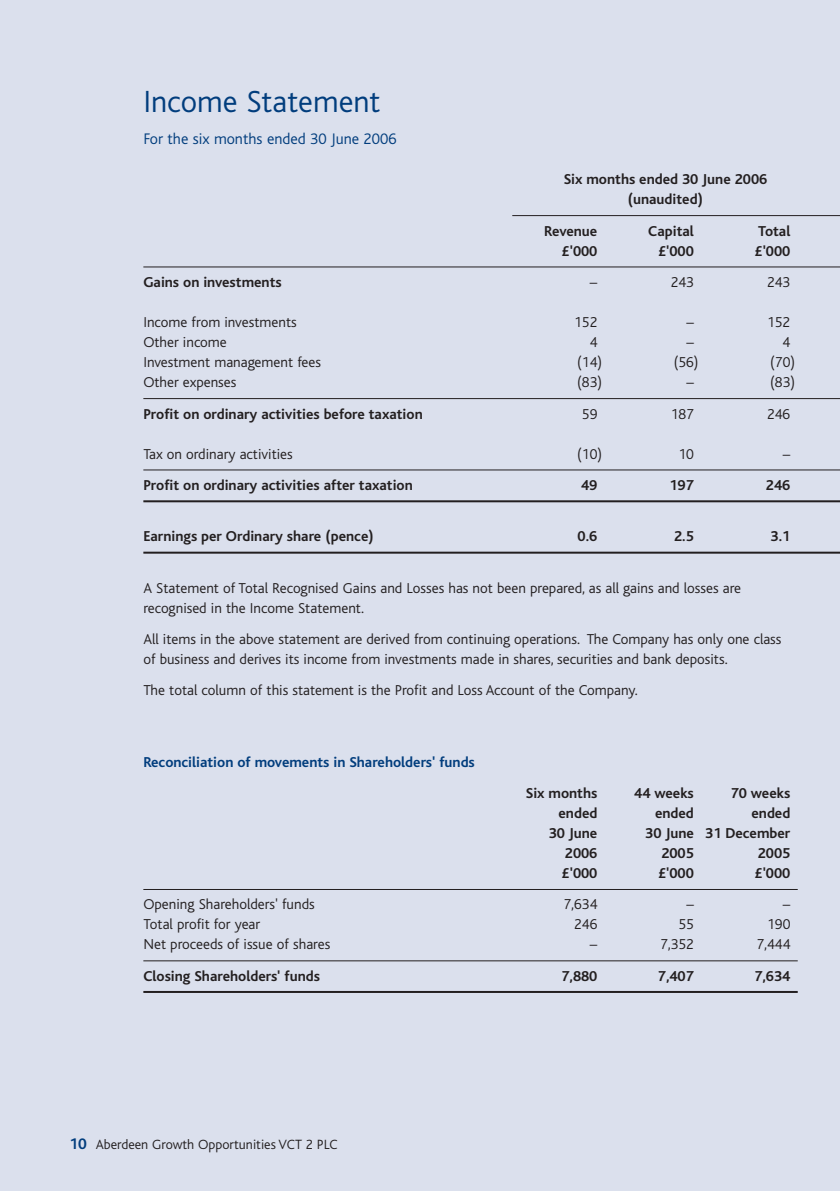
<style>
.page{position:relative;width:840px;height:1191px;background:#fff}
.page>*{position:absolute;margin:0;border:0;box-sizing:border-box;transform-origin:0 0}
.t1{font:300 32px "Bliss";color:#013d7d}
.t2{font:300 16px "Bliss";color:#013d7d}
.t3{font:300 15px/20px "Bliss";color:#231f20}
.t4{font:700 15px/20px "Bliss";color:#231f20;text-align:center}
.t5{font:700 15px "Bliss";color:#013d7d}
.t6{font:300 14px "Bliss";color:#231f20}
.s1{font-weight:700;font-size:16px;color:#013d7d}
</style>
<div class="page">
<div style="left:0;top:0;width:839px;height:1191px;background:#dbe0ed"></div>
<hr style="left:512px;top:215px;width:327px;height:1px;background:#231f20">
<hr style="left:143px;top:266px;width:696px;height:1px;background:#231f20">
<hr style="left:143px;top:398px;width:696px;height:1px;background:#231f20">
<hr style="left:143px;top:469px;width:696px;height:1px;background:#231f20">
<hr style="left:143px;top:500px;width:696px;height:2px;background:#231f20">
<hr style="left:143px;top:551px;width:696px;height:2px;background:#231f20">
<hr style="left:143px;top:889px;width:654px;height:1px;background:#231f20">
<hr style="left:143px;top:960px;width:654px;height:1px;background:#231f20">
<hr style="left:143px;top:991px;width:654px;height:2px;background:#231f20">
<h1 class="t1" style="left:143px;top:89px;width:238px">Income Statement</h1>
<p class="t2" style="left:143px;top:133px;width:254px">For the six months ended 30 June 2006</p>
<p class="t4" style="left:563px;top:171px;width:205px">Six months ended 30 June 2006 (unaudited)</p>
<p class="t4" style="left:544px;top:222px;width:55px">Revenue</p>
<p class="t4" style="left:648px;top:222px;width:47px">Capital</p>
<p class="t4" style="left:757px;top:222px;width:34px">Total</p>
<p class="t4" style="left:561px;top:242px;width:37px">£'000</p>
<p class="t4" style="left:657px;top:242px;width:37px">£'000</p>
<p class="t4" style="left:754px;top:242px;width:37px">£'000</p>
<p class="t4" style="left:143px;top:274px;width:140px">Gains on investments</p>
<p class="t3" style="left:589px;top:274px;width:9px">–</p>
<p class="t3" style="left:670px;top:274px;width:25px">243</p>
<p class="t3" style="left:766px;top:274px;width:25px">243</p>
<p class="t3" style="left:143px;top:314px;width:155px">Income from investments</p>
<p class="t3" style="left:574px;top:314px;width:25px">152</p>
<p class="t3" style="left:686px;top:314px;width:9px">–</p>
<p class="t3" style="left:766px;top:314px;width:25px">152</p>
<p class="t3" style="left:143px;top:334px;width:85px">Other income</p>
<p class="t3" style="left:589px;top:334px;width:9px">4</p>
<p class="t3" style="left:686px;top:334px;width:9px">–</p>
<p class="t3" style="left:782px;top:334px;width:9px">4</p>
<p class="t3" style="left:143px;top:354px;width:179px">Investment management fees</p>
<p class="t3" style="left:577px;top:354px;width:26px">(14)</p>
<p class="t3" style="left:673px;top:354px;width:26px">(56)</p>
<p class="t3" style="left:769px;top:354px;width:26px">(70)</p>
<p class="t3" style="left:143px;top:374px;width:94px">Other expenses</p>
<p class="t3" style="left:577px;top:374px;width:26px">(83)</p>
<p class="t3" style="left:686px;top:374px;width:9px">–</p>
<p class="t3" style="left:769px;top:374px;width:26px">(83)</p>
<p class="t4" style="left:143px;top:405px;width:281px">Profit on ordinary activities before taxation</p>
<p class="t3" style="left:581px;top:405px;width:17px">59</p>
<p class="t3" style="left:670px;top:405px;width:25px">187</p>
<p class="t3" style="left:766px;top:405px;width:25px">246</p>
<p class="t3" style="left:143px;top:445px;width:151px">Tax on ordinary activities</p>
<p class="t3" style="left:577px;top:445px;width:26px">(10)</p>
<p class="t3" style="left:678px;top:445px;width:17px">10</p>
<p class="t3" style="left:782px;top:445px;width:9px">–</p>
<p class="t4" style="left:143px;top:476px;width:271px">Profit on ordinary activities after taxation</p>
<p class="t4" style="left:581px;top:476px;width:18px">49</p>
<p class="t4" style="left:669px;top:476px;width:26px">197</p>
<p class="t4" style="left:765px;top:476px;width:26px">246</p>
<p class="t4" style="left:143px;top:528px;width:232px">Earnings per Ordinary share (pence)</p>
<p class="t4" style="left:577px;top:528px;width:21px">0.6</p>
<p class="t4" style="left:673px;top:528px;width:21px">2.5</p>
<p class="t4" style="left:770px;top:528px;width:21px">3.1</p>
<p class="t3" style="left:143px;top:579px;width:599px">A Statement of Total Recognised Gains and Losses has not been prepared, as all gains and losses are recognised in the Income Statement.</p>
<p class="t3" style="left:143px;top:630px;width:639px">All items in the above statement are derived from continuing operations. The Company has only one class of business and derives its income from investments made in shares, securities and bank deposits.</p>
<p class="t3" style="left:143px;top:682px;width:495px">The total column of this statement is the Profit and Loss Account of the Company.</p>
<p class="t5" style="left:143px;top:756px;width:333px">Reconciliation of movements in Shareholders' funds</p>
<p class="t4" style="left:525px;top:784px;width:73px">Six months</p>
<p class="t4" style="left:634px;top:784px;width:61px">44 weeks</p>
<p class="t4" style="left:730px;top:784px;width:61px">70 weeks</p>
<p class="t4" style="left:558px;top:804px;width:40px">ended</p>
<p class="t4" style="left:654px;top:804px;width:40px">ended</p>
<p class="t4" style="left:751px;top:804px;width:40px">ended</p>
<p class="t4" style="left:548px;top:824px;width:50px">30 June</p>
<p class="t4" style="left:644px;top:824px;width:147px">30 June 31 December</p>
<p class="t4" style="left:564px;top:844px;width:34px">2006</p>
<p class="t4" style="left:661px;top:844px;width:34px">2005</p>
<p class="t4" style="left:757px;top:844px;width:34px">2005</p>
<p class="t4" style="left:561px;top:864px;width:37px">£'000</p>
<p class="t4" style="left:657px;top:864px;width:37px">£'000</p>
<p class="t4" style="left:754px;top:864px;width:37px">£'000</p>
<p class="t3" style="left:143px;top:896px;width:173px">Opening Shareholders' funds</p>
<p class="t3" style="left:563px;top:896px;width:35px">7,634</p>
<p class="t3" style="left:686px;top:896px;width:9px">–</p>
<p class="t3" style="left:782px;top:896px;width:9px">–</p>
<p class="t3" style="left:143px;top:916px;width:118px">Total profit for year</p>
<p class="t3" style="left:574px;top:916px;width:25px">246</p>
<p class="t3" style="left:678px;top:916px;width:17px">55</p>
<p class="t3" style="left:766px;top:916px;width:25px">190</p>
<p class="t3" style="left:143px;top:936px;width:188px">Net proceeds of issue of shares</p>
<p class="t3" style="left:589px;top:936px;width:9px">–</p>
<p class="t3" style="left:659px;top:936px;width:35px">7,352</p>
<p class="t3" style="left:756px;top:936px;width:35px">7,444</p>
<p class="t4" style="left:143px;top:967px;width:178px">Closing Shareholders' funds</p>
<p class="t4" style="left:561px;top:967px;width:37px">7,880</p>
<p class="t4" style="left:657px;top:967px;width:37px">7,407</p>
<p class="t4" style="left:754px;top:967px;width:37px">7,634</p>
<p class="t6" style="left:70px;top:1139px;width:269px"><span class="s1">10</span> Aberdeen Growth Opportunities VCT 2 PLC</p>
</div>
